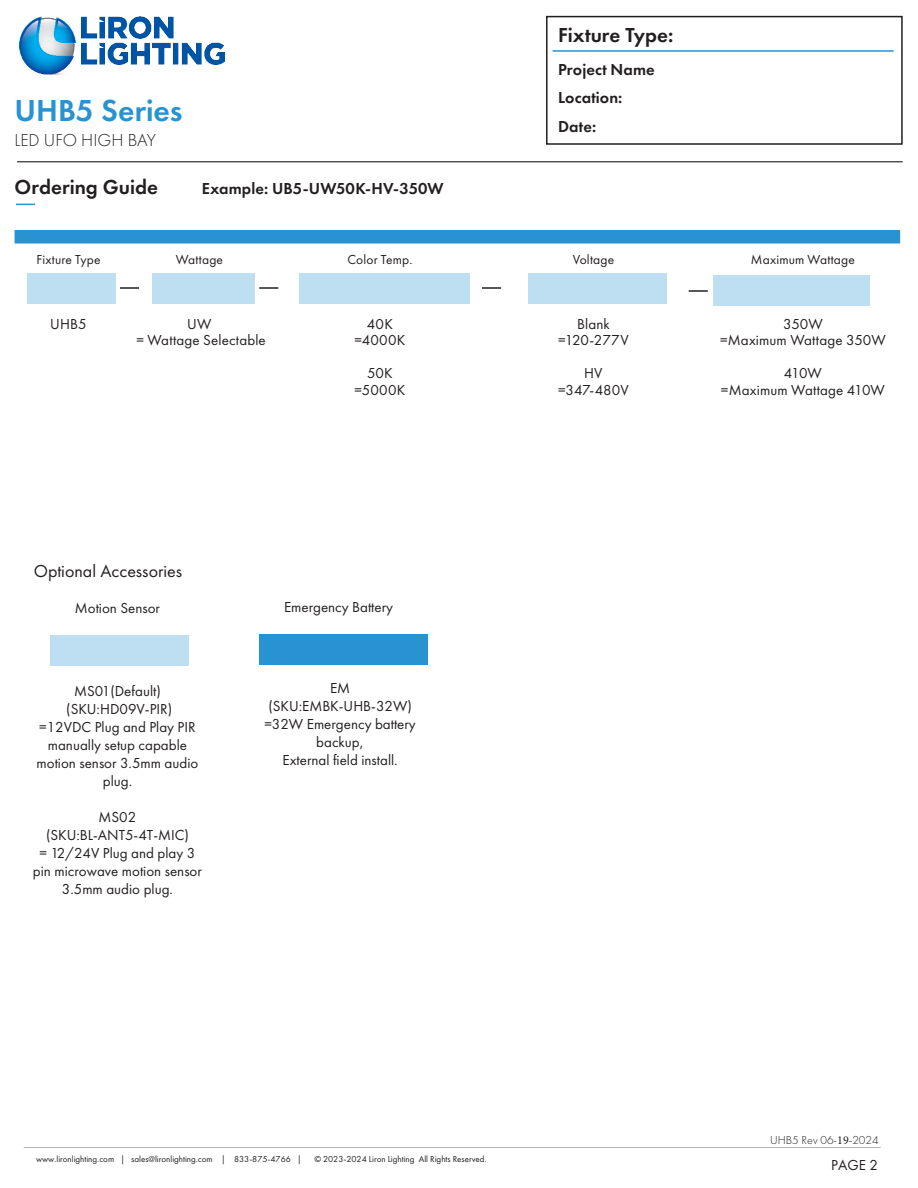
<style>
.page{position:relative;width:918px;height:1188px;background:#fff}
.page>*{position:absolute;margin:0;border:0;box-sizing:border-box;transform-origin:0 0}
.t1{font:600 31.5px "Futura PT";color:#2793d1}
.t2{font:600 21px "Futura PT";color:#231f20}
.t3{font:18px "Futura PT";color:#231f20}
.t4{font:300 18px "Futura PT";color:#231f20}
.t5{font:600 16.5px/28.5px "Futura PT";letter-spacing:.005em;color:#231f20}
.Specs_Info_Middle{font:15px/18px "Futura PT";color:#231f20;text-align:center}
.t6{font:13.5px "Futura PT";letter-spacing:.015em;color:#231f20}
.t7{font:300 12px "Futura PT";color:#231f20}
.t8{font:9px "Futura PT";color:#231f20}
.s1{font-family:"Minion Pro";font-weight:400}
</style>
<div class="page">
<div style="left:546px;top:16px;width:357px;height:129px;border:2px solid #231f20"></div>
<hr style="left:553px;top:50px;width:341px;height:2px;background:#2793d1">
<img style="left:19px;top:16px;width:206px;height:59px">
<hr style="left:17px;top:162px;width:886px;height:1px;background:#000">
<div style="left:28px;top:273px;width:88px;height:30px;background:#bedef1"></div>
<div style="left:152px;top:273px;width:103px;height:30px;background:#bedef1"></div>
<div style="left:299px;top:273px;width:170px;height:30px;background:#bedef1"></div>
<div style="left:528px;top:273px;width:139px;height:30px;background:#bedef1"></div>
<div style="left:714px;top:275px;width:156px;height:31px;background:#bedef1"></div>
<svg style="left:259px;top:287px;width:19px;height:2px"></svg>
<svg style="left:482px;top:287px;width:19px;height:2px"></svg>
<svg style="left:689px;top:290px;width:19px;height:2px"></svg>
<svg style="left:120px;top:287px;width:19px;height:2px"></svg>
<div style="left:15px;top:230px;width:885px;height:14px;background:#2793d1"></div>
<svg style="left:16px;top:204px;width:19px;height:1px"></svg>
<div style="left:50px;top:635px;width:139px;height:31px;background:#bedef1"></div>
<hr style="left:24px;top:1147px;width:857px;height:1px;background:#231f20">
<div style="left:259px;top:634px;width:169px;height:30px;background:#2793d1"></div>
<p class="t1" style="left:14px;top:90px;width:169px">UHB5 Series</p>
<p class="t4" style="left:14px;top:130px;width:143px">LED UFO HIGH BAY</p>
<p class="t2" style="left:15px;top:174px;width:145px">Ordering Guide</p>
<p class="t5" style="left:202px;top:174px;width:243px">Example: UB5-UW50K-HV-350W</p>
<h2 class="t2" style="left:558px;top:21px;width:117px">Fixture Type:</h2>
<p class="t5" style="left:558px;top:55px;width:98px">Project Name<br>Location:<br>Date:</p>
<p class="t6" style="left:36px;top:252px;width:66px">Fixture Type</p>
<p class="t6" style="left:176px;top:252px;width:49px">Wattage</p>
<p class="t6" style="left:347px;top:252px;width:67px">Color Temp.</p>
<p class="t6" style="left:573px;top:252px;width:43px">Voltage</p>
<p class="t6" style="left:751px;top:252px;width:105px">Maximum Wattage</p>
<p class="Specs_Info_Middle" style="left:50px;top:315px;width:38px">UHB5</p>
<p class="Specs_Info_Middle" style="left:187px;top:315px;width:26px">UW</p>
<p class="Specs_Info_Middle" style="left:136px;top:331px;width:131px">= Wattage Selectable</p>
<p class="Specs_Info_Middle" style="left:367px;top:315px;width:27px">40K</p>
<p class="Specs_Info_Middle" style="left:354px;top:331px;width:53px">=4000K</p>
<p class="Specs_Info_Middle" style="left:367px;top:364px;width:27px">50K</p>
<p class="Specs_Info_Middle" style="left:354px;top:381px;width:53px">=5000K</p>
<p class="t3" style="left:34px;top:560px;width:150px">Optional Accessories</p>
<p class="Specs_Info_Middle" style="left:75px;top:599px;width:87px">Motion Sensor</p>
<p class="Specs_Info_Middle" style="left:284px;top:598px;width:111px">Emergency Battery</p>
<p class="Specs_Info_Middle" style="left:37px;top:682px;width:163px">MS01(Default) (SKU:HD09V-PIR)<br>=12VDC Plug and Play PIR manually setup capable motion sensor 3.5mm audio plug.</p>
<p class="Specs_Info_Middle" style="left:33px;top:808px;width:171px">MS02 (SKU:BL-ANT5-4T-MIC)<br>= 12/24V Plug and play 3 pin microwave motion sensor<br>3.5mm audio plug.</p>
<p class="Specs_Info_Middle" style="left:264px;top:679px;width:153px">EM (SKU:EMBK-UHB-32W) =32W Emergency battery backup,<br>External field install.</p>
<p class="Specs_Info_Middle" style="left:577px;top:315px;width:34px">Blank</p>
<p class="Specs_Info_Middle" style="left:558px;top:331px;width:72px">=120-277V</p>
<p class="Specs_Info_Middle" style="left:584px;top:364px;width:20px">HV</p>
<p class="Specs_Info_Middle" style="left:558px;top:381px;width:72px">=347-480V</p>
<p class="Specs_Info_Middle" style="left:783px;top:315px;width:41px">350W</p>
<p class="Specs_Info_Middle" style="left:720px;top:331px;width:167px">=Maximum Wattage 350W</p>
<p class="Specs_Info_Middle" style="left:784px;top:364px;width:39px">410W</p>
<p class="Specs_Info_Middle" style="left:721px;top:381px;width:165px">=Maximum Wattage 410W</p>
<p class="t7" style="left:770px;top:1133px;width:110px">UHB5 Rev 06-<span class="s1">19</span>-2024</p>
<p class="t8" style="left:36px;top:1154px;width:267px">www.lironlighting.com | sales@lironlighting.com | 833-875-4766 |</p>
<p class="t8" style="left:314px;top:1154px;width:174px">© 2023-2024 Liron Lighting All Rights Reserved.</p>
<p class="Specs_Info_Middle" style="left:831px;top:1156px;width:48px">PAGE 2</p>
</div>
